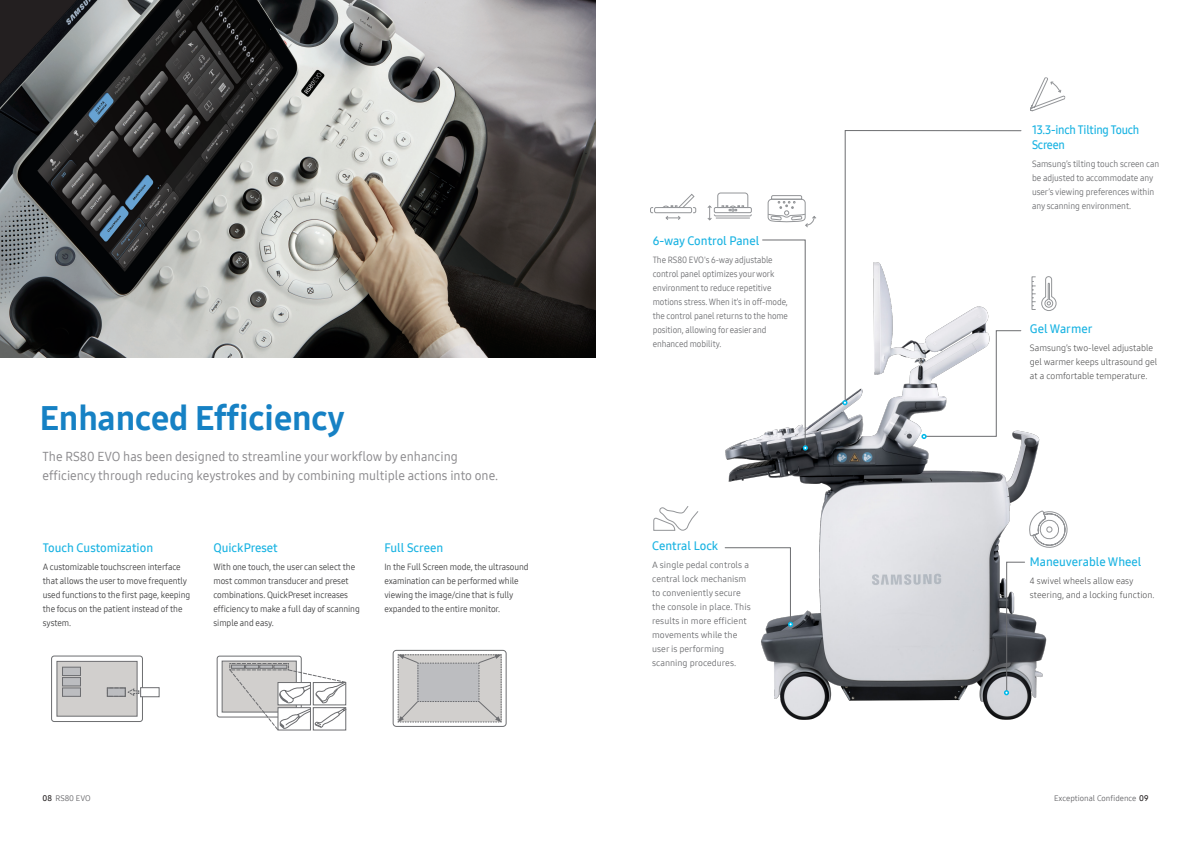
<style>
.page{position:relative;width:1191px;height:842px;background:#fff}
.page>*{position:absolute;margin:0;border:0;box-sizing:border-box;transform-origin:0 0}
.t1{font:34px "Samsung One 800";color:#1681c4}
.t2{font:13px/19px "Samsung One 500";color:#8c8b8e;scale:.96 1}
.t3{font:12px "Samsung One 600";color:#1ab3e2}
.t4{font:12px/14.8px "Samsung One 600";letter-spacing:-.02em;color:#1ab3e2;scale:.94 1}
.t5{font:9px/14px "Samsung One 400";letter-spacing:-.01em;color:#3e3e3f;scale:.95 1}
.t6{font:9px/14px "Samsung One 400";letter-spacing:-.01em;color:#6c6d70;scale:.93 1}
.t7{font:9px/14px "Samsung One 400";letter-spacing:-.01em;color:#6c6d70}
.t8{font:9px/14px "Samsung One 300";color:#3e3e3f}
.t9{font:9px/14px "Samsung One 400";letter-spacing:-.01em;color:#6c6d70;scale:.95 1}
.t10{font:8px "Samsung One 400";color:#636366}
.s1{font-family:"Samsung One 600";color:#231f20}
</style>
<div class="page">
<img style="left:698px;top:230px;width:359px;height:490px">
<svg style="left:653px;top:506px;width:45px;height:25px"></svg>
<svg style="left:845px;top:130px;width:176px;height:273px"></svg>
<svg style="left:725px;top:547px;width:68px;height:80px"></svg>
<svg style="left:1004px;top:562px;width:21px;height:133px"></svg>
<svg style="left:921px;top:330px;width:100px;height:109px"></svg>
<svg style="left:1031px;top:276px;width:25px;height:35px"></svg>
<svg style="left:1028px;top:511px;width:40px;height:39px"></svg>
<svg style="left:650px;top:192px;width:166px;height:36px"></svg>
<svg style="left:842px;top:400px;width:5px;height:5px"></svg>
<svg style="left:762px;top:240px;width:46px;height:210px"></svg>
<svg style="left:1030px;top:77px;width:36px;height:35px"></svg>
<div style="left:51px;top:656px;width:92px;height:66px;border:1px solid #6c6d70;border-radius:3px"></div>
<div style="left:57px;top:661px;width:80px;height:55px;background:#d1cfcd;border:1px solid #6c6d70"></div>
<div style="left:62px;top:667px;width:19px;height:9px;background:#bcbdc0;border:1px solid #6c6d70"></div>
<div style="left:62px;top:677px;width:19px;height:9px;background:#bcbdc0;border:1px solid #6c6d70"></div>
<div style="left:62px;top:688px;width:19px;height:9px;background:#bcbdc0;border:1px solid #6c6d70"></div>
<div style="left:140px;top:687px;width:19px;height:10px;background:#fff;border:1px solid #6c6d70"></div>
<svg style="left:107px;top:687px;width:32px;height:10px"></svg>
<div style="left:393px;top:650px;width:113px;height:77px;border:1px solid #6c6d70;border-radius:3px"></div>
<div style="left:217px;top:656px;width:84px;height:61px;border:1px solid #6c6d70;border-radius:2px"></div>
<div style="left:222px;top:661px;width:74px;height:51px;background:#d1cfcd;border:1px solid #6c6d70"></div>
<svg style="left:229px;top:663px;width:118px;height:67px"></svg>
<svg style="left:397px;top:654px;width:105px;height:69px;background:#c4c3c3"></svg>
<img style="left:0;top:0;width:595px;height:357px">
<p class="t1" style="left:40px;top:395px;width:307px">Enhanced Efficiency</p>
<p class="t2" style="left:43px;top:447px;width:476px">The RS80 EVO has been designed to streamline your workflow by enhancing efficiency through reducing keystrokes and by combining multiple actions into one.</p>
<p class="t3" style="left:43px;top:540px;width:112px">Touch Customization</p>
<p class="t5" style="left:43px;top:560px;width:157px">A customizable touchscreen interface that allows the user to move frequently used functions to the first page, keeping the focus on the patient instead of the system.</p>
<p class="t3" style="left:213px;top:540px;width:66px">QuickPreset</p>
<p class="t5" style="left:213px;top:560px;width:156px">With one touch, the user can select the most common transducer and preset combinations. QuickPreset increases efficiency to make a full day of scanning simple and easy.</p>
<p class="t3" style="left:384px;top:540px;width:60px">Full Screen</p>
<p class="t5" style="left:384px;top:560px;width:153px">In the Full Screen mode, the ultrasound examination can be performed while viewing the image/cine that is fully expanded to the entire monitor.</p>
<p class="t3" style="left:653px;top:233px;width:108px">6-way Control Panel</p>
<p class="t6" style="left:653px;top:253px;width:147px">The RS80 EVO's 6-way adjustable control panel optimizes your work environment to reduce repetitive motions stress. When it’s in off-mode, the control panel returns to the home position, allowing for easier and enhanced mobility.</p>
<p class="t3" style="left:652px;top:538px;width:68px">Central Lock</p>
<p class="t7" style="left:652px;top:558px;width:100px">A single pedal controls a central lock mechanism to conveniently secure the console in place. This results in more efficient movements while the user is performing scanning procedures.</p>
<p class="t4" style="left:1032px;top:123px;width:116px">13.3-inch Tilting Touch<br>Screen</p>
<p class="t9" style="left:1032px;top:157px;width:135px">Samsung’s tilting touch screen can be adjusted to accommodate any user’s viewing preferences within any scanning environment.</p>
<p class="t3" style="left:1029px;top:321px;width:64px">Gel Warmer</p>
<p class="t8" style="left:1029px;top:341px;width:129px">Samsung’s two-level adjustable gel warmer keeps ultrasound gel at a comfortable temperature.</p>
<p class="t3" style="left:1029px;top:554px;width:113px">Maneuverable Wheel</p>
<p class="t8" style="left:1029px;top:574px;width:126px">4 swivel wheels allow easy steering, and a locking function.</p>
<p class="t10" style="left:43px;top:793px;width:50px"><span class="s1">08</span> RS80 EVO</p>
<p class="t10" style="left:1054px;top:793px;width:96px">Exceptional Confidence <span class="s1">09</span></p>
</div>
